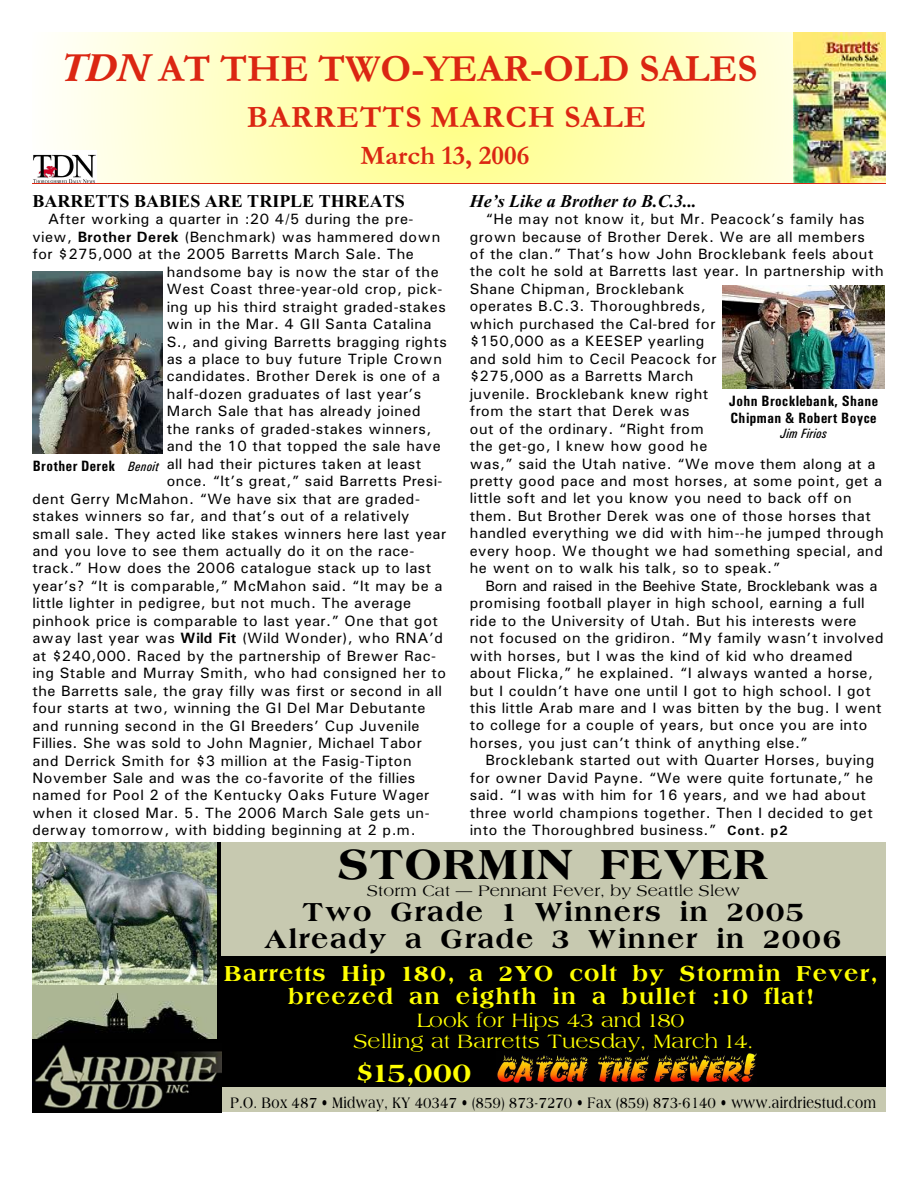
<style>
.page{position:relative;width:918px;height:1188px;background:#fff}
.page>*{position:absolute;margin:0;border:0;box-sizing:border-box;transform-origin:0 0}
.t1{font:800 43.5px "Amphion";color:#000}
.t2{font:700 39px "Garamond";color:#db2612}
.t3{font:700 31.35px "Garamond";letter-spacing:.035em;color:#db2612}
.t4{font:800 27px/27px "Amphion";letter-spacing:.04em;color:#000;text-align:center}
.t5{font:700 27px "Garamond";color:#db2612}
.t6{font:800 27px "Amphion";color:#ff0}
.t7{font:800 22.35px/22.6px "Amphion";letter-spacing:.04em;color:#ff0;text-align:center}
.t8{font:21px/20.4px "Amphion";color:#ff0;text-align:center}
.t9{font:700 18px "Times New Roman";letter-spacing:.005em;color:#000}
.t10{font:italic 700 18px "Times New Roman";color:#000}
.t11{font:700 16.5px "Amphion Condensed";letter-spacing:.025em;color:#000}
.t12{font:16.5px "Amphion";letter-spacing:.005em;color:#000}
.t13{font:15px/17.4px "Univers";letter-spacing:.03em;color:#000}
.t14{font:700 15px/17.2px "Univers Condensed";letter-spacing:.03em;color:#000}
.t15{font:italic 13.5px "Univers Condensed";letter-spacing:.02em;color:#000}
.s1{font-style:italic}
.s2{font-weight:700}
.s3{font-weight:400;font-style:italic;font-size:13.5px}
.s4{font-weight:700;font-size:13.5px}
</style>
<div class="page">
<svg style="left:58px;top:32px;width:827px;height:151px"></svg>
<img style="left:794px;top:33px;width:92px;height:149px">
<img style="left:33px;top:151px;width:63px;height:32px">
<hr style="left:32px;top:183px;width:853px;height:1px;background:#db2612">
<div style="left:32px;top:842px;width:853px;height:270px;background:#000"></div>
<img style="left:497px;top:1052px;width:259px;height:31px">
<div style="left:221px;top:1087px;width:664px;height:25px;background:#c7c9b0"></div>
<img style="left:32px;top:842px;width:184px;height:197px">
<img style="left:35px;top:1045px;width:187px;height:67px">
<div style="left:221px;top:842px;width:664px;height:114px;background:#c7c9b0"></div>
<img style="left:33px;top:271px;width:129px;height:182px">
<img style="left:723px;top:285px;width:162px;height:103px">
<h2 class="t2" style="left:62px;top:55px;width:697px"><span class="s1">TDN</span> AT THE TWO-YEAR-OLD SALES</h2>
<h3 class="t3" style="left:247px;top:106px;width:401px">BARRETTS MARCH SALE</h3>
<h3 class="t5" style="left:361px;top:146px;width:170px">March 13, 2006</h3>
<p class="t9" style="left:32px;top:195px;width:374px">BARRETTS BABIES ARE TRIPLE THREATS</p>
<p class="t13" style="left:48px;top:212px;width:367px">After working a quarter in :20 4/5 during the pre-</p>
<p class="t13" style="left:32px;top:229px;width:409px">view, <span class="s2">Brother Derek</span> (Benchmark) was hammered down</p>
<p class="t13" style="left:32px;top:247px;width:383px">for $275,000 at the 2005 Barretts March Sale. The</p>
<p class="t13" style="left:167px;top:264px;width:274px">handsome bay is now the star of the</p>
<p class="t13" style="left:167px;top:282px;width:277px">West Coast three-year-old crop, pick-</p>
<p class="t13" style="left:167px;top:299px;width:281px">ing up his third straight graded-stakes</p>
<p class="t13" style="left:167px;top:317px;width:266px">win in the Mar. 4 GII Santa Catalina</p>
<p class="t13" style="left:167px;top:334px;width:282px">S., and giving Barretts bragging rights</p>
<p class="t13" style="left:167px;top:351px;width:277px">as a place to buy future Triple Crown</p>
<p class="t13" style="left:167px;top:369px;width:275px">candidates. Brother Derek is one of a</p>
<p class="t13" style="left:167px;top:386px;width:256px">half-dozen graduates of last year’s</p>
<p class="t13" style="left:167px;top:404px;width:255px">March Sale that has already joined</p>
<p class="t13" style="left:167px;top:421px;width:266px">the ranks of graded-stakes winners,</p>
<p class="t13" style="left:167px;top:439px;width:276px">and the 10 that topped the sale have</p>
<p class="t13" style="left:167px;top:456px;width:256px">all had their pictures taken at least</p>
<p class="t13" style="left:167px;top:474px;width:277px">once. “It’s great,” said Barretts Presi-</p>
<p class="t13" style="left:32px;top:491px;width:389px">dent Gerry McMahon. “We have six that are graded-</p>
<p class="t13" style="left:32px;top:509px;width:379px">stakes winners so far, and that’s out of a relatively</p>
<p class="t13" style="left:32px;top:526px;width:415px">small sale. They acted like stakes winners here last year</p>
<p class="t13" style="left:32px;top:543px;width:384px">and you love to see them actually do it on the race-</p>
<p class="t13" style="left:32px;top:561px;width:401px">track.” How does the 2006 catalogue stack up to last</p>
<p class="t13" style="left:32px;top:578px;width:412px">year’s? “It is comparable,” McMahon said. “It may be a</p>
<p class="t13" style="left:32px;top:596px;width:380px">little lighter in pedigree, but not much. The average</p>
<p class="t13" style="left:32px;top:613px;width:407px">pinhook price is comparable to last year.” One that got</p>
<p class="t13" style="left:32px;top:631px;width:412px">away last year was <span class="s2">Wild Fit</span> (Wild Wonder), who RNA’d</p>
<p class="t13" style="left:32px;top:648px;width:405px">at $240,000. Raced by the partnership of Brewer Rac-</p>
<p class="t13" style="left:32px;top:666px;width:415px">ing Stable and Murray Smith, who had consigned her to</p>
<p class="t13" style="left:32px;top:683px;width:411px">the Barretts sale, the gray filly was first or second in all</p>
<p class="t13" style="left:32px;top:701px;width:395px">four starts at two, winning the GI Del Mar Debutante</p>
<p class="t13" style="left:32px;top:718px;width:389px">and running second in the GI Breeders’ Cup Juvenile</p>
<p class="t13" style="left:32px;top:736px;width:391px">Fillies. She was sold to John Magnier, Michael Tabor</p>
<p class="t13" style="left:32px;top:753px;width:381px">and Derrick Smith for $3 million at the Fasig-Tipton</p>
<p class="t13" style="left:32px;top:770px;width:385px">November Sale and was the co-favorite of the fillies</p>
<p class="t13" style="left:32px;top:788px;width:399px">named for Pool 2 of the Kentucky Oaks Future Wager</p>
<p class="t13" style="left:32px;top:805px;width:399px">when it closed Mar. 5. The 2006 March Sale gets un-</p>
<p class="t13" style="left:32px;top:823px;width:385px">derway tomorrow, with bidding beginning at 2 p.m.</p>
<p class="t14" style="left:33px;top:458px;width:128px">Brother Derek <span class="s3">Benoit</span></p>
<p class="t10" style="left:470px;top:195px;width:229px">He’s Like a Brother to B.C.3...</p>
<p class="t13" style="left:470px;top:212px;width:415px;text-indent:16px">“He may not know it, but Mr. Peacock’s family has grown because of Brother Derek. We are all members<br>of the clan.” That’s how John Brocklebank feels about the colt he sold at Barretts last year. In partnership with Shane Chipman, Brocklebank<br>operates B.C.3. Thoroughbreds,<br>which purchased the Cal-bred for<br>$150,000 as a KEESEP yearling<br>and sold him to Cecil Peacock for<br>$275,000 as a Barretts March<br>juvenile. Brocklebank knew right<br>from the start that Derek was<br>out of the ordinary. “Right from<br>the get-go, I knew how good he<br>was,” said the Utah native. “We move them along at a pretty good pace and most horses, at some point, get a little soft and let you know you need to back off on them. But Brother Derek was one of those horses that handled everything we did with him--he jumped through every hoop. We thought we had something special, and he went on to walk his talk, so to speak.”</p>
<p class="t13" style="left:470px;top:578px;width:415px;text-indent:16px">Born and raised in the Beehive State, Brocklebank was a promising football player in high school, earning a full ride to the University of Utah. But his interests were not focused on the gridiron. “My family wasn’t involved with horses, but I was the kind of kid who dreamed about Flicka,” he explained. “I always wanted a horse, but I couldn’t have one until I got to high school. I got this little Arab mare and I was bitten by the bug. I went to college for a couple of years, but once you are into horses, you just can’t think of anything else.”</p>
<p class="t13" style="left:470px;top:753px;width:406px;text-indent:16px">Brocklebank started out with Quarter Horses, buying for owner David Payne. “We were quite fortunate,” he said. “I was with him for 16 years, and we had about three world champions together. Then I decided to get into the Thoroughbred business.” <span class="s4">Cont. p2</span></p>
<p class="t14" style="left:729px;top:393px;width:151px">John Brocklebank, Shane<br>Chipman &amp; Robert Boyce</p>
<p class="t15" style="left:780px;top:429px;width:48px">Jim Firios</p>
<h1 class="t1" style="left:338px;top:839px;width:432px">STORMIN FEVER</h1>
<p class="t12" style="left:367px;top:881px;width:374px">Storm Cat — Pennant Fever, by Seattle Slew</p>
<h3 class="t4" style="left:265px;top:899px;width:578px">Two Grade 1 Winners in 2005<br>Already a Grade 3 Winner in 2006</h3>
<h3 class="t7" style="left:224px;top:963px;width:654px">Barretts Hip 180, a 2YO colt by Stormin Fever, breezed an eighth in a bullet :10 flat!</h3>
<h3 class="t8" style="left:354px;top:1010px;width:401px">Look for Hips 43 and 180<br>Selling at Barretts Tuesday, March 14.</h3>
<h3 class="t6" style="left:356px;top:1058px;width:117px">$15,000</h3>
<p class="t11" style="left:231px;top:1093px;width:647px">P.O. Box 487 • Midway, KY 40347 • (859) 873-7270 • Fax (859) 873-6140 • www.airdriestud.com</p>
</div>
